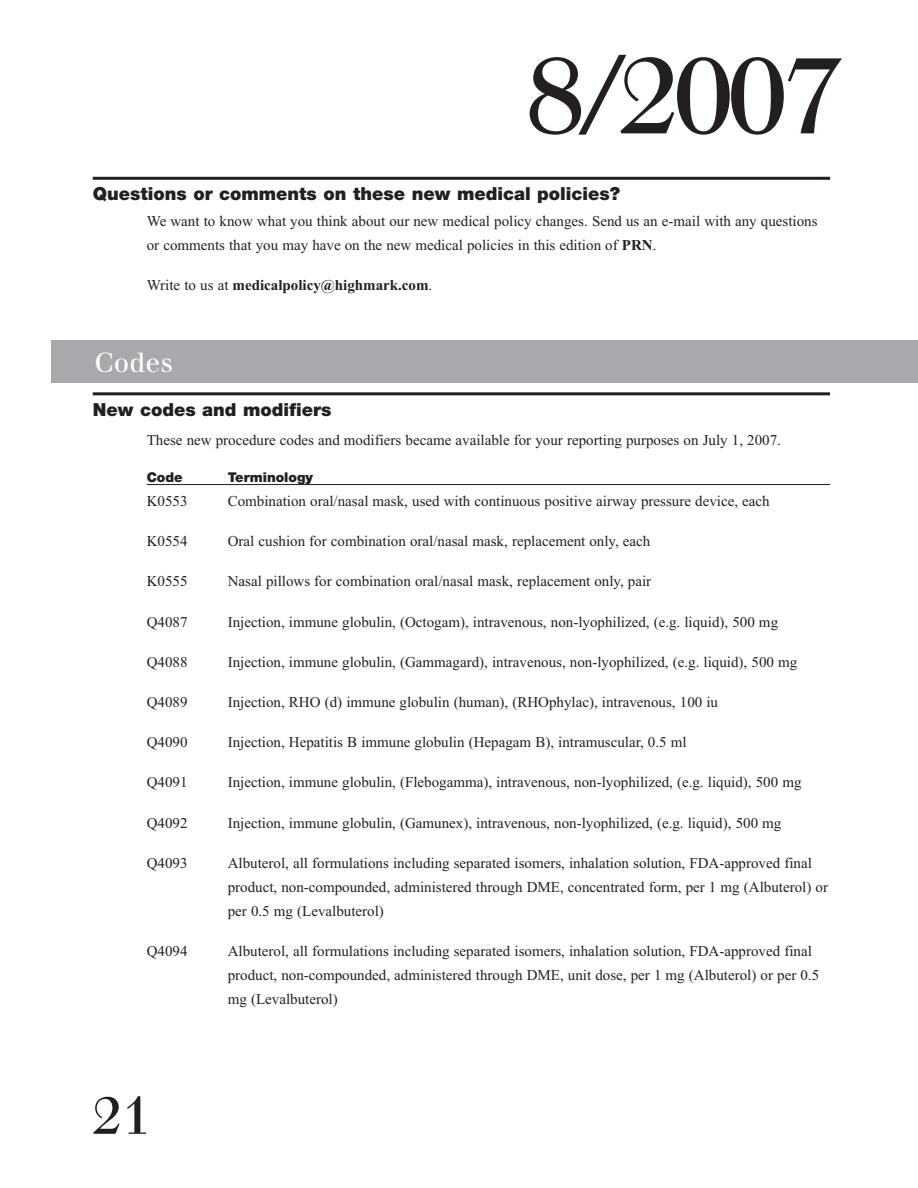
<style>
.page{position:relative;width:918px;height:1188px;background:#fff}
.page>*{position:absolute;margin:0;border:0;box-sizing:border-box;transform-origin:0 0}
.t1{font:108px "Walbaum";color:#231f20}
.t2{font:52.5px "Walbaum";color:#231f20}
.t3{font:27px "Walbaum";color:#fff}
.t4{font:900 18px "Helvetica Neue";color:#231f20}
.t5{font:15px/24px "Times";color:#231f20}
.t6{font:700 15px "Times";color:#231f20}
.t7{font:900 13.5px "Helvetica Neue";color:#231f20}
.s1{font-weight:700}
.s2{font-weight:400}
</style>
<div class="page">
<hr style="left:93px;top:177px;width:737px;height:3px;background:#231f20">
<hr style="left:93px;top:392px;width:737px;height:3px;background:#231f20">
<hr style="left:147px;top:484px;width:683px;height:1px;background:#231f20">
<div style="left:51px;top:341px;width:867px;height:42px;background:#a8a9ad"></div>
<h1 class="t1" style="left:525px;top:56px;width:318px">8/2007</h1>
<p class="t4" style="left:93px;top:188px;width:529px">Questions or comments on these new medical policies?</p>
<p class="t5" style="left:147px;top:208px;width:672px">We want to know what you think about our new medical policy changes. Send us an e-mail with any questions or comments that you may have on the new medical policies in this edition of <span class="s1">PRN</span>.</p>
<p class="t6" style="left:147px;top:276px;width:287px"><span class="s2">Write to us at</span> medicalpolicy@highmark.com<span class="s2">.</span></p>
<h3 class="t3" style="left:94px;top:353px;width:80px">Codes</h3>
<p class="t4" style="left:93px;top:403px;width:240px">New codes and modifiers</p>
<p class="t5" style="left:147px;top:428px;width:636px">These new procedure codes and modifiers became available for your reporting purposes on July 1, 2007.</p>
<p class="t7" style="left:147px;top:472px;width:38px">Code</p>
<p class="t7" style="left:228px;top:472px;width:87px">Terminology</p>
<p class="t5" style="left:147px;top:489px;width:42px">K0553</p>
<p class="t5" style="left:228px;top:489px;width:544px">Combination oral/nasal mask, used with continuous positive airway pressure device, each</p>
<p class="t5" style="left:147px;top:529px;width:42px">K0554</p>
<p class="t5" style="left:228px;top:529px;width:424px">Oral cushion for combination oral/nasal mask, replacement only, each</p>
<p class="t5" style="left:147px;top:569px;width:42px">K0555</p>
<p class="t5" style="left:228px;top:569px;width:425px">Nasal pillows for combination oral/nasal mask, replacement only, pair</p>
<p class="t5" style="left:147px;top:609px;width:42px">Q4087</p>
<p class="t5" style="left:228px;top:609px;width:552px">Injection, immune globulin, (Octogam), intravenous, non-lyophilized, (e.g. liquid), 500 mg</p>
<p class="t5" style="left:147px;top:650px;width:42px">Q4088</p>
<p class="t5" style="left:228px;top:650px;width:571px">Injection, immune globulin, (Gammagard), intravenous, non-lyophilized, (e.g. liquid), 500 mg</p>
<p class="t5" style="left:147px;top:690px;width:42px">Q4089</p>
<p class="t5" style="left:228px;top:690px;width:492px">Injection, RHO (d) immune globulin (human), (RHOphylac), intravenous, 100 iu</p>
<p class="t5" style="left:147px;top:730px;width:42px">Q4090</p>
<p class="t5" style="left:228px;top:730px;width:460px">Injection, Hepatitis B immune globulin (Hepagam B), intramuscular, 0.5 ml</p>
<p class="t5" style="left:147px;top:770px;width:42px">Q4091</p>
<p class="t5" style="left:228px;top:770px;width:575px">Injection, immune globulin, (Flebogamma), intravenous, non-lyophilized, (e.g. liquid), 500 mg</p>
<p class="t5" style="left:147px;top:810px;width:42px">Q4092</p>
<p class="t5" style="left:228px;top:810px;width:555px">Injection, immune globulin, (Gamunex), intravenous, non-lyophilized, (e.g. liquid), 500 mg</p>
<p class="t5" style="left:147px;top:851px;width:42px">Q4093</p>
<p class="t5" style="left:228px;top:851px;width:602px">Albuterol, all formulations including separated isomers, inhalation solution, FDA-approved final product, non-compounded, administered through DME, concentrated form, per 1 mg (Albuterol) or per 0.5 mg (Levalbuterol)</p>
<p class="t5" style="left:147px;top:939px;width:42px">Q4094</p>
<p class="t5" style="left:228px;top:939px;width:593px">Albuterol, all formulations including separated isomers, inhalation solution, FDA-approved final product, non-compounded, administered through DME, unit dose, per 1 mg (Albuterol) or per 0.5 mg (Levalbuterol)</p>
<h2 class="t2" style="left:93px;top:1096px;width:60px">21</h2>
</div>
